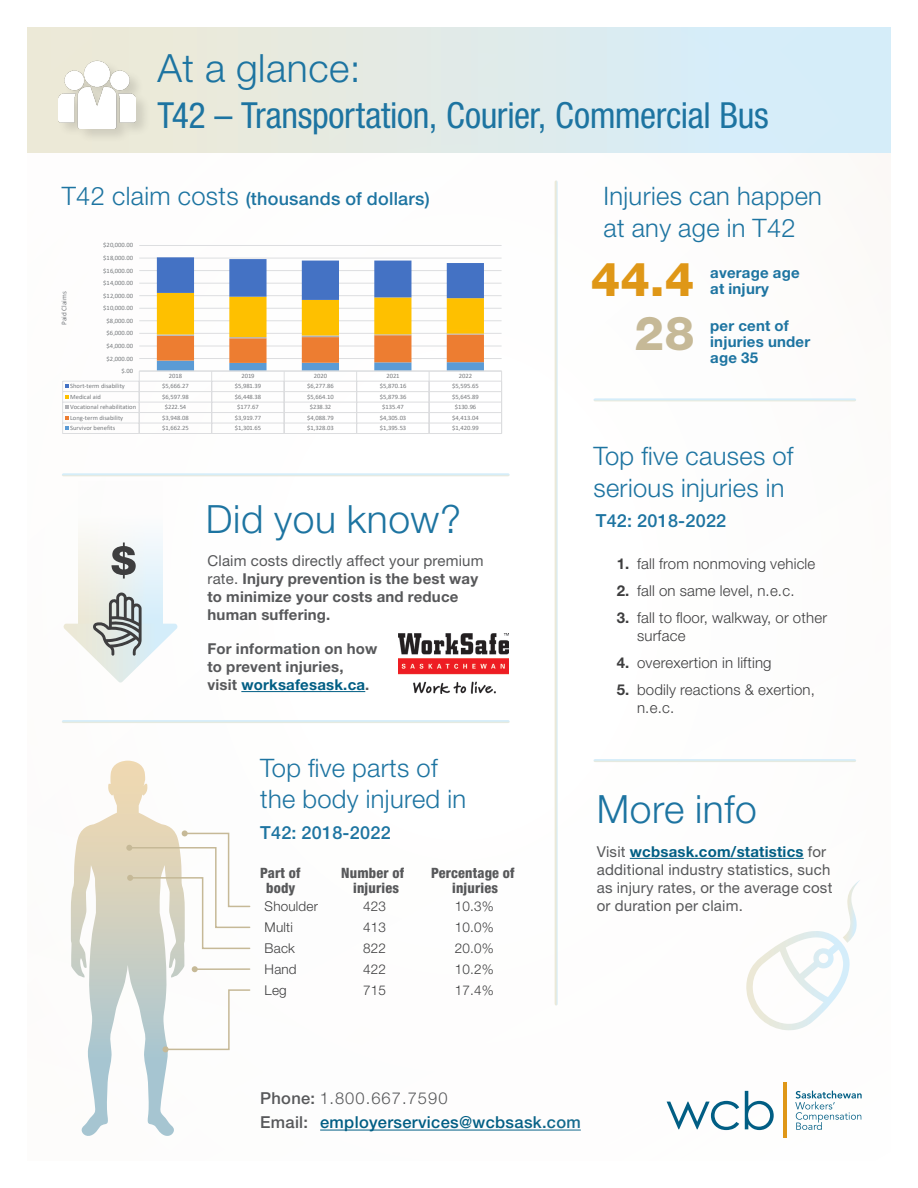
<style>
.page{position:relative;width:918px;height:1188px;background:#fff}
.page>*{position:absolute;margin:0;border:0;box-sizing:border-box;transform-origin:0 0}
.Age{font:800 46.95px "Helvetica Neue LT Std";color:#df9717}
.Paragraph_Style_2{font:800 46.95px "Helvetica Neue LT Std";color:#c6b997}
.t1{font:300 39px "Helvetica Neue LT Std";letter-spacing:.015em;color:#1d74a1}
.t2{font:condensed 36px "Helvetica Neue LT Std";letter-spacing:-.01em;color:#1d74a1}
.Subhead{font:300 25.5px/31.5px "Helvetica Neue LT Std";letter-spacing:.015em;color:#1d74a1}
.Subhead-2{font:500 18px "Helvetica Neue LT Std";letter-spacing:.015em;color:#1d74a1}
.Rate_code_subhead{font:500 18px "Helvetica Neue LT Std";letter-spacing:.015em;color:#1d74a1}
.t3{font:500 16.5px/24.6px "Helvetica Neue LT Std";letter-spacing:.02em;color:#015e84}
.t4{font:700 15px/18px "Helvetica Neue LT Std";letter-spacing:.015em;color:#57585a}
.t5{font:300 15px/18px "Helvetica Neue LT Std";letter-spacing:.015em;color:#3e3e3f}
.t6{font:15px/18px "Helvetica Neue LT Std";letter-spacing:.015em;color:#57585a}
.t7{font:700 15px/15.8px "Helvetica Neue LT Std";letter-spacing:.015em;color:#1d74a1}
.Body_injury_label{font:800 condensed 14.25px "Helvetica Neue LT Std";letter-spacing:.015em;color:#57585a}
.Paragraph_Style_2-2{font:800 condensed 14.25px "Helvetica Neue LT Std";letter-spacing:.015em;color:#57585a}
.Body_part{font:300 13.5px "Helvetica Neue LT Std";letter-spacing:.015em;color:#3e3e3f}
.t8{font:7.35px "Calibri";color:#76787b}
.t9{font:6.6px "Calibri";color:#76787b}
.s1{font-weight:300;font-size:25.5px}
.s2{font-weight:400}
.s3{color:#015e84}
.s4{font-weight:700}
.s5{font-weight:700;color:#015e84}
.s6{color:#57585a}
.s7{font-weight:300;color:#57585a}
</style>
<div class="page">
<hr style="left:241px;top:691px;width:124px;height:1px;background:#015e84">
<svg style="left:79px;top:532px;width:83px;height:60px"></svg>
<svg style="left:63px;top:592px;width:115px;height:91px"></svg>
<div style="left:27px;top:27px;width:864px;height:126px;background:linear-gradient(to right,#efe9d3,#d2edfe)"></div>
<hr style="left:320px;top:1130px;width:261px;height:1px;background:#015e84">
<hr style="left:630px;top:858px;width:174px;height:1px;background:#015e84">
<div style="left:469px;top:884px;width:449px;height:304px;background:#fff"></div>
<svg style="left:667px;top:1101px;width:72px;height:29px"></svg>
<svg style="left:745px;top:1091px;width:29px;height:39px"></svg>
<svg style="left:795px;top:1091px;width:67px;height:39px"></svg>
<hr style="left:783px;top:1083px;width:3px;height:55px;background:#df9717">
<svg style="left:746px;top:880px;width:114px;height:150px"></svg>
<img style="left:398px;top:633px;width:110px;height:60px">
<svg style="left:111px;top:543px;width:25px;height:36px"></svg>
<div style="left:57px;top:60px;width:94px;height:84px;background:#231f20;opacity:.14"></div>
<img style="left:59px;top:52px;width:77px;height:76px">
<svg style="left:71px;top:761px;width:180px;height:375px"></svg>
<svg style="left:62px;top:245px;width:440px;height:189px"></svg>
<h2 class="t1" style="left:158px;top:44px;width:205px">At a glance:</h2>
<p class="t2" style="left:158px;top:94px;width:613px">T42 – Transportation, Courier, Commercial Bus</p>
<p class="Subhead-2" style="left:62px;top:188px;width:370px"><span class="s1">T42 claim costs</span> (thousands of dollars)</p>
<p class="t9" style="left:103px;top:241px;width:31px">$20,000.00</p>
<p class="t9" style="left:103px;top:253px;width:31px">$18,000.00</p>
<p class="t9" style="left:103px;top:266px;width:31px">$16,000.00</p>
<p class="t8" style="left:59px;top:325px;width:35px;rotate:-90deg">Paid Claims</p>
<p class="t9" style="left:103px;top:278px;width:31px">$14,000.00</p>
<p class="t9" style="left:103px;top:291px;width:31px">$12,000.00</p>
<p class="t9" style="left:103px;top:303px;width:31px">$10,000.00</p>
<p class="t9" style="left:107px;top:316px;width:28px">$8,000.00</p>
<p class="t9" style="left:107px;top:329px;width:28px">$6,000.00</p>
<p class="t9" style="left:107px;top:341px;width:28px">$4,000.00</p>
<p class="t9" style="left:107px;top:354px;width:28px">$2,000.00</p>
<p class="t9" style="left:122px;top:366px;width:13px">$.00</p>
<p class="t9" style="left:169px;top:371px;width:15px">2018</p>
<p class="t9" style="left:241px;top:371px;width:15px">2019</p>
<p class="t9" style="left:314px;top:371px;width:15px">2020</p>
<p class="t9" style="left:386px;top:371px;width:15px">2021</p>
<p class="t9" style="left:459px;top:371px;width:15px">2022</p>
<p class="t9" style="left:70px;top:381px;width:56px">Short-term disability</p>
<p class="t9" style="left:162px;top:382px;width:28px">$5,666.27</p>
<p class="t9" style="left:235px;top:382px;width:28px">$5,981.39</p>
<p class="t9" style="left:307px;top:382px;width:28px">$6,277.86</p>
<p class="t9" style="left:380px;top:382px;width:28px">$5,870.16</p>
<p class="t9" style="left:452px;top:382px;width:28px">$5,595.65</p>
<p class="t9" style="left:70px;top:392px;width:32px">Medical aid</p>
<p class="t9" style="left:162px;top:392px;width:28px">$6,597.98</p>
<p class="t9" style="left:235px;top:392px;width:28px">$6,448.38</p>
<p class="t9" style="left:307px;top:392px;width:28px">$5,664.10</p>
<p class="t9" style="left:380px;top:392px;width:28px">$5,879.36</p>
<p class="t9" style="left:452px;top:392px;width:28px">$5,645.89</p>
<p class="t9" style="left:70px;top:402px;width:68px">Vocational rehabilitation</p>
<p class="t9" style="left:165px;top:403px;width:23px">$222.54</p>
<p class="t9" style="left:237px;top:403px;width:23px">$177.67</p>
<p class="t9" style="left:310px;top:403px;width:23px">$238.32</p>
<p class="t9" style="left:382px;top:403px;width:23px">$135.47</p>
<p class="t9" style="left:455px;top:403px;width:23px">$130.96</p>
<p class="t9" style="left:70px;top:413px;width:55px">Long-term disability</p>
<p class="t9" style="left:162px;top:413px;width:28px">$3,948.08</p>
<p class="t9" style="left:235px;top:413px;width:28px">$3,919.77</p>
<p class="t9" style="left:307px;top:413px;width:28px">$4,088.79</p>
<p class="t9" style="left:380px;top:413px;width:28px">$4,305.03</p>
<p class="t9" style="left:452px;top:413px;width:28px">$4,413.04</p>
<p class="t9" style="left:70px;top:423px;width:47px">Survivor benefits</p>
<p class="t9" style="left:162px;top:424px;width:28px">$1,662.25</p>
<p class="t9" style="left:235px;top:424px;width:28px">$1,301.65</p>
<p class="t9" style="left:307px;top:424px;width:28px">$1,328.03</p>
<p class="t9" style="left:380px;top:424px;width:28px">$1,395.53</p>
<p class="t9" style="left:452px;top:424px;width:28px">$1,420.99</p>
<h2 class="t1" style="left:206px;top:495px;width:257px">Did you know?</h2>
<h3 class="t4" style="left:207px;top:552px;width:278px"><span class="s2">Claim costs directly affect your premium rate.</span> Injury prevention is the best way to minimize your costs and reduce human suffering.</h3>
<h3 class="t4" style="left:207px;top:639px;width:172px">For information on how to prevent injuries,<br>visit <span class="s3">worksafesask.ca</span>.</h3>
<h3 class="Subhead" style="left:260px;top:751px;width:207px">Top five parts of the body injured in</h3>
<p class="Rate_code_subhead" style="left:260px;top:821px;width:132px">T42: 2018-2022</p>
<p class="Body_injury_label" style="left:260px;top:864px;width:42px">Part of</p>
<p class="Body_injury_label" style="left:341px;top:864px;width:64px">Number of</p>
<p class="Body_injury_label" style="left:431px;top:864px;width:85px">Percentage of</p>
<p class="Paragraph_Style_2-2" style="left:266px;top:879px;width:31px">body</p>
<p class="Paragraph_Style_2-2" style="left:353px;top:879px;width:47px">injuries</p>
<p class="Paragraph_Style_2-2" style="left:452px;top:879px;width:47px">injuries</p>
<p class="Body_part" style="left:265px;top:898px;width:55px">Shoulder</p>
<p class="Body_part" style="left:363px;top:898px;width:24px">423</p>
<p class="Body_part" style="left:455px;top:898px;width:41px">10.3%</p>
<p class="Body_part" style="left:265px;top:919px;width:30px">Multi</p>
<p class="Body_part" style="left:363px;top:919px;width:24px">413</p>
<p class="Body_part" style="left:455px;top:919px;width:41px">10.0%</p>
<p class="Body_part" style="left:265px;top:940px;width:32px">Back</p>
<p class="Body_part" style="left:363px;top:940px;width:24px">822</p>
<p class="Body_part" style="left:455px;top:940px;width:41px">20.0%</p>
<p class="Body_part" style="left:265px;top:961px;width:34px">Hand</p>
<p class="Body_part" style="left:363px;top:961px;width:24px">422</p>
<p class="Body_part" style="left:455px;top:961px;width:41px">10.2%</p>
<p class="Body_part" style="left:265px;top:982px;width:24px">Leg</p>
<p class="Body_part" style="left:363px;top:982px;width:24px">715</p>
<p class="Body_part" style="left:455px;top:982px;width:41px">17.4%</p>
<p class="Subhead" style="left:604px;top:180px;width:220px">Injuries can happen at any age in T42</p>
<p class="Age" style="left:591px;top:252px;width:105px">44.4</p>
<p class="Paragraph_Style_2" style="left:634px;top:305px;width:61px">28</p>
<h3 class="t7" style="left:710px;top:264px;width:91px">average age at injury</h3>
<h3 class="t7" style="left:710px;top:318px;width:102px">per cent of injuries under age 35</h3>
<p class="Subhead" style="left:593px;top:440px;width:202px">Top five causes of serious injuries in</p>
<p class="Rate_code_subhead" style="left:596px;top:510px;width:132px">T42: 2018-2022</p>
<p class="t5" style="left:617px;top:555px;width:200px"><span class="s4">1.</span> fall from nonmoving vehicle</p>
<p class="t5" style="left:617px;top:582px;width:179px"><span class="s4">2.</span> fall on same level, n.e.c.</p>
<p class="t5" style="left:637px;top:609px;width:192px;text-indent:-20px"><span class="s4">3.</span> fall to floor, walkway, or other surface</p>
<p class="t5" style="left:617px;top:654px;width:156px"><span class="s4">4.</span> overexertion in lifting</p>
<p class="t5" style="left:637px;top:680px;width:180px;text-indent:-20px"><span class="s4">5.</span> bodily reactions &amp; exertion, n.e.c.</p>
<h2 class="t1" style="left:597px;top:785px;width:162px">More info</h2>
<h3 class="t6" style="left:597px;top:842px;width:237px">Visit <span class="s5">wcbsask.com/statistics</span> for additional industry statistics, such as injury rates, or the average cost or duration per claim.</h3>
<h3 class="t3" style="left:260px;top:1085px;width:322px"><span class="s6">Phone:</span> <span class="s7">1.800.667.7590<br></span><span class="s6">Email:</span> employerservices@wcbsask.com</h3>
</div>
